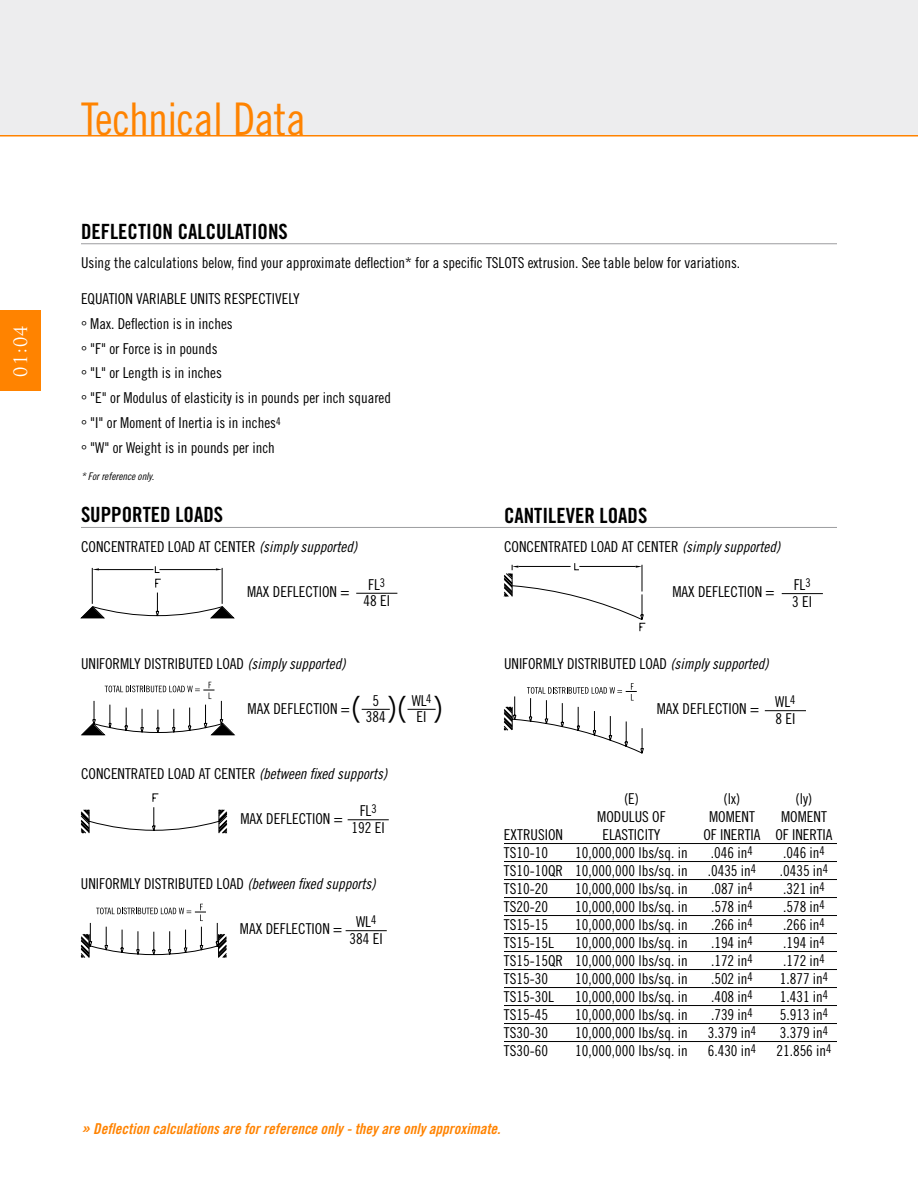
<style>
.page{position:relative;width:918px;height:1188px;background:#fff}
.page>*{position:absolute;margin:0;border:0;box-sizing:border-box;transform-origin:0 0}
.t1{font:45px "Trade Gothic Cond Eighteen";letter-spacing:-.02em;color:#ff8300}
.t2{font:300 33px "Trade Gothic";color:#000}
.t3{font:21px "Trade Gothic Bold Cond Twenty";color:#000}
.t4{font:18px "Trajan Pro";color:#fff}
.t5{font:15px/24.8px "Trade Gothic Cond Eighteen";color:#000}
.t6{font:15px "Trade Gothic Bold Cond Twenty Obl";color:#ff8300}
.t7{font:10.5px "Trade Gothic Cond Eighteen Obl";color:#000}
.s1{font-family:"Trade Gothic Cond Eighteen Obl"}
.s2{font-family:"Trade Gothic Cond Eighteen";font-weight:400;font-size:15px}
.s3{font-size:18px}
</style>
<div class="page">
<div style="left:0;top:0;width:918px;height:135px;background:#ededee"></div>
<hr style="left:0;top:135px;width:918px;height:1px;background:#ff8300">
<div style="left:0;top:310px;width:41px;height:81px;background:#ff8300"></div>
<hr style="left:81px;top:243px;width:756px;height:1px;background:#9c9d9f">
<hr style="left:81px;top:527px;width:756px;height:1px;background:#9c9d9f">
<svg style="left:81px;top:566px;width:153px;height:53px"></svg>
<svg style="left:81px;top:793px;width:146px;height:41px"></svg>
<hr style="left:356px;top:593px;width:41px;height:1px;background:#000">
<svg style="left:362px;top:709px;width:28px;height:1px"></svg>
<svg style="left:408px;top:709px;width:28px;height:1px"></svg>
<hr style="left:348px;top:820px;width:41px;height:1px;background:#000">
<hr style="left:346px;top:930px;width:41px;height:1px;background:#000">
<svg style="left:81px;top:682px;width:154px;height:54px"></svg>
<svg style="left:81px;top:904px;width:146px;height:54px"></svg>
<svg style="left:504px;top:563px;width:142px;height:69px"></svg>
<hr style="left:782px;top:593px;width:41px;height:1px;background:#000">
<hr style="left:765px;top:710px;width:41px;height:1px;background:#000">
<svg style="left:504px;top:683px;width:140px;height:71px"></svg>
<hr style="left:504px;top:843px;width:333px;height:1px;background:#000">
<hr style="left:504px;top:861px;width:333px;height:1px;background:#000">
<hr style="left:504px;top:879px;width:333px;height:1px;background:#000">
<hr style="left:504px;top:897px;width:333px;height:1px;background:#000">
<hr style="left:504px;top:915px;width:333px;height:1px;background:#000">
<hr style="left:504px;top:933px;width:333px;height:1px;background:#000">
<hr style="left:504px;top:951px;width:333px;height:1px;background:#000">
<hr style="left:504px;top:969px;width:333px;height:1px;background:#000">
<hr style="left:504px;top:987px;width:333px;height:1px;background:#000">
<hr style="left:504px;top:1005px;width:333px;height:1px;background:#000">
<hr style="left:504px;top:1023px;width:333px;height:1px;background:#000">
<hr style="left:504px;top:1041px;width:333px;height:1px;background:#000">
<p class="t4" style="left:10px;top:377px;width:53px;rotate:-90deg">01:04</p>
<h1 class="t1" style="left:81px;top:102px;width:227px">Technical Data</h1>
<h3 class="t3" style="left:81px;top:219px;width:208px">DEFLECTION CALCULATIONS</h3>
<p class="t5" style="left:81px;top:252px;width:661px">Using the calculations below, find your approximate deflection* for a specific TSLOTS extrusion. See table below for variations.</p>
<p class="t5" style="left:81px;top:288px;width:312px">EQUATION VARIABLE UNITS RESPECTIVELY<br>° Max. Deflection is in inches<br>° "F" or Force is in pounds<br>° "L" or Length is in inches<br>° "E" or Modulus of elasticity is in pounds per inch squared ° "I" or Moment of Inertia is in inches<sup>4<br></sup>° "W" or Weight is in pounds per inch</p>
<p class="t7" style="left:81px;top:472px;width:75px">* For reference only.</p>
<h3 class="t3" style="left:81px;top:503px;width:144px">SUPPORTED LOADS</h3>
<p class="t5" style="left:81px;top:535px;width:278px">CONCENTRATED LOAD AT CENTER <span class="s1">(simply supported)</span></p>
<p class="t5" style="left:247px;top:580px;width:104px">MAX DEFLECTION =</p>
<h3 class="t3" style="left:504px;top:503px;width:145px">CANTILEVER LOADS</h3>
<p class="t5" style="left:504px;top:535px;width:278px">CONCENTRATED LOAD AT CENTER <span class="s1">(simply supported)</span></p>
<p class="t5" style="left:672px;top:580px;width:104px">MAX DEFLECTION =</p>
<p class="t5" style="left:364px;top:577px;width:28px;line-height:16.5px;text-align:center">FL<sup>3<br></sup>48 EI</p>
<p class="t5" style="left:792px;top:578px;width:21px;line-height:16.5px">FL<sup>3<br></sup>3 EI</p>
<p class="t5" style="left:81px;top:652px;width:266px">UNIFORMLY DISTRIBUTED LOAD <span class="s1">(simply supported)</span></p>
<p class="t5" style="left:248px;top:697px;width:104px">MAX DEFLECTION =</p>
<p class="t5" style="left:412px;top:689px;width:21px">WL<sup>4</sup></p>
<p class="t5" style="left:372px;top:689px;width:8px">5</p>
<h2 class="t2" style="left:351px;top:696px;width:94px">( ) ( )<span class="s2">E I</span></h2>
<p class="t5" style="left:366px;top:706px;width:21px">384</p>
<p class="t5" style="left:81px;top:763px;width:308px">CONCENTRATED LOAD AT CENTER <span class="s1">(between fixed supports)</span></p>
<p class="t5" style="left:240px;top:808px;width:104px">MAX DEFLECTION =</p>
<p class="t5" style="left:352px;top:804px;width:35px;line-height:16.5px;text-align:center">FL<sup>3<br></sup>192 EI</p>
<p class="t5" style="left:81px;top:873px;width:296px">UNIFORMLY DISTRIBUTED LOAD <span class="s1">(between fixed supports)</span></p>
<p class="t5" style="left:240px;top:918px;width:104px">MAX DEFLECTION =</p>
<p class="t5" style="left:350px;top:915px;width:35px;line-height:16.5px;text-align:center">WL<sup>4<br></sup>384 EI</p>
<p class="t5" style="left:504px;top:652px;width:266px">UNIFORMLY DISTRIBUTED LOAD <span class="s1">(simply supported)</span></p>
<p class="t5" style="left:657px;top:697px;width:104px">MAX DEFLECTION =</p>
<p class="t5" style="left:775px;top:695px;width:22px;line-height:16.5px">WL<sup>4<br></sup>8 EI</p>
<p class="t5" style="left:624px;top:787px;width:16px">(E)</p>
<p class="t5" style="left:724px;top:787px;width:18px">(lx)</p>
<p class="t5" style="left:796px;top:787px;width:18px">(ly)</p>
<p class="t5" style="left:597px;top:805px;width:70px">MODULUS OF</p>
<p class="t5" style="left:709px;top:805px;width:47px">MOMENT</p>
<p class="t5" style="left:781px;top:805px;width:47px">MOMENT</p>
<p class="t5" style="left:504px;top:823px;width:61px">EXTRUSION</p>
<p class="t5" style="left:602px;top:823px;width:60px">ELASTICITY</p>
<p class="t5" style="left:703px;top:823px;width:131px">OF INERTIA OF INERTIA</p>
<p class="t5" style="left:504px;top:841px;width:46px">TS10-10</p>
<p class="t5" style="left:575px;top:841px;width:114px">10,000,000 lbs/sq. in</p>
<p class="t5" style="left:711px;top:841px;width:43px">.046 in<sup>4</sup></p>
<p class="t5" style="left:783px;top:841px;width:43px">.046 in<sup>4</sup></p>
<p class="t5" style="left:504px;top:859px;width:185px">TS10-10QR 10,000,000 lbs/sq. in</p>
<p class="t5" style="left:708px;top:859px;width:50px">.0435 in<sup>4</sup></p>
<p class="t5" style="left:780px;top:859px;width:50px">.0435 in<sup>4</sup></p>
<p class="t5" style="left:504px;top:877px;width:46px">TS10-20</p>
<p class="t5" style="left:575px;top:877px;width:114px">10,000,000 lbs/sq. in</p>
<p class="t5" style="left:711px;top:877px;width:43px">.087 in<sup>4</sup></p>
<p class="t5" style="left:783px;top:877px;width:43px">.321 in<sup>4</sup></p>
<p class="t5" style="left:504px;top:895px;width:46px">TS20-20</p>
<p class="t5" style="left:575px;top:895px;width:114px">10,000,000 lbs/sq. in</p>
<p class="t5" style="left:711px;top:895px;width:43px">.578 in<sup>4</sup></p>
<p class="t5" style="left:783px;top:895px;width:43px">.578 in<sup>4</sup></p>
<p class="t5" style="left:504px;top:913px;width:46px">TS15-15</p>
<p class="t5" style="left:575px;top:913px;width:114px">10,000,000 lbs/sq. in</p>
<p class="t5" style="left:711px;top:913px;width:43px">.266 in<sup>4</sup></p>
<p class="t5" style="left:783px;top:913px;width:43px">.266 in<sup>4</sup></p>
<p class="t5" style="left:504px;top:931px;width:51px">TS15-15L</p>
<p class="t5" style="left:575px;top:931px;width:114px">10,000,000 lbs/sq. in</p>
<p class="t5" style="left:711px;top:931px;width:43px">.194 in<sup>4</sup></p>
<p class="t5" style="left:783px;top:931px;width:43px">.194 in<sup>4</sup></p>
<p class="t5" style="left:504px;top:949px;width:185px">TS15-15QR 10,000,000 lbs/sq. in</p>
<p class="t5" style="left:711px;top:949px;width:43px">.172 in<sup>4</sup></p>
<p class="t5" style="left:783px;top:949px;width:43px">.172 in<sup>4</sup></p>
<p class="t5" style="left:504px;top:967px;width:46px">TS15-30</p>
<p class="t5" style="left:575px;top:967px;width:114px">10,000,000 lbs/sq. in</p>
<p class="t5" style="left:711px;top:967px;width:43px">.502 in<sup>4</sup></p>
<p class="t5" style="left:780px;top:967px;width:50px">1.877 in<sup>4</sup></p>
<p class="t5" style="left:504px;top:985px;width:51px">TS15-30L</p>
<p class="t5" style="left:575px;top:985px;width:114px">10,000,000 lbs/sq. in</p>
<p class="t5" style="left:711px;top:985px;width:43px">.408 in<sup>4</sup></p>
<p class="t5" style="left:780px;top:985px;width:50px">1.431 in<sup>4</sup></p>
<p class="t5" style="left:504px;top:1003px;width:46px">TS15-45</p>
<p class="t5" style="left:575px;top:1003px;width:114px">10,000,000 lbs/sq. in</p>
<p class="t5" style="left:711px;top:1003px;width:43px">.739 in<sup>4</sup></p>
<p class="t5" style="left:780px;top:1003px;width:50px">5.913 in<sup>4</sup></p>
<p class="t5" style="left:504px;top:1021px;width:46px">TS30-30</p>
<p class="t5" style="left:575px;top:1021px;width:114px">10,000,000 lbs/sq. in</p>
<p class="t5" style="left:708px;top:1021px;width:50px">3.379 in<sup>4</sup></p>
<p class="t5" style="left:780px;top:1021px;width:50px">3.379 in<sup>4</sup></p>
<p class="t5" style="left:504px;top:1039px;width:46px">TS30-60</p>
<p class="t5" style="left:575px;top:1039px;width:114px">10,000,000 lbs/sq. in</p>
<p class="t5" style="left:708px;top:1039px;width:50px">6.430 in<sup>4</sup></p>
<p class="t5" style="left:776px;top:1039px;width:57px">21.856 in<sup>4</sup></p>
<p class="t6" style="left:81px;top:1123px;width:421px"><span class="s3">»</span> Deflection calculations are for reference only - they are only approximate.</p>
</div>
